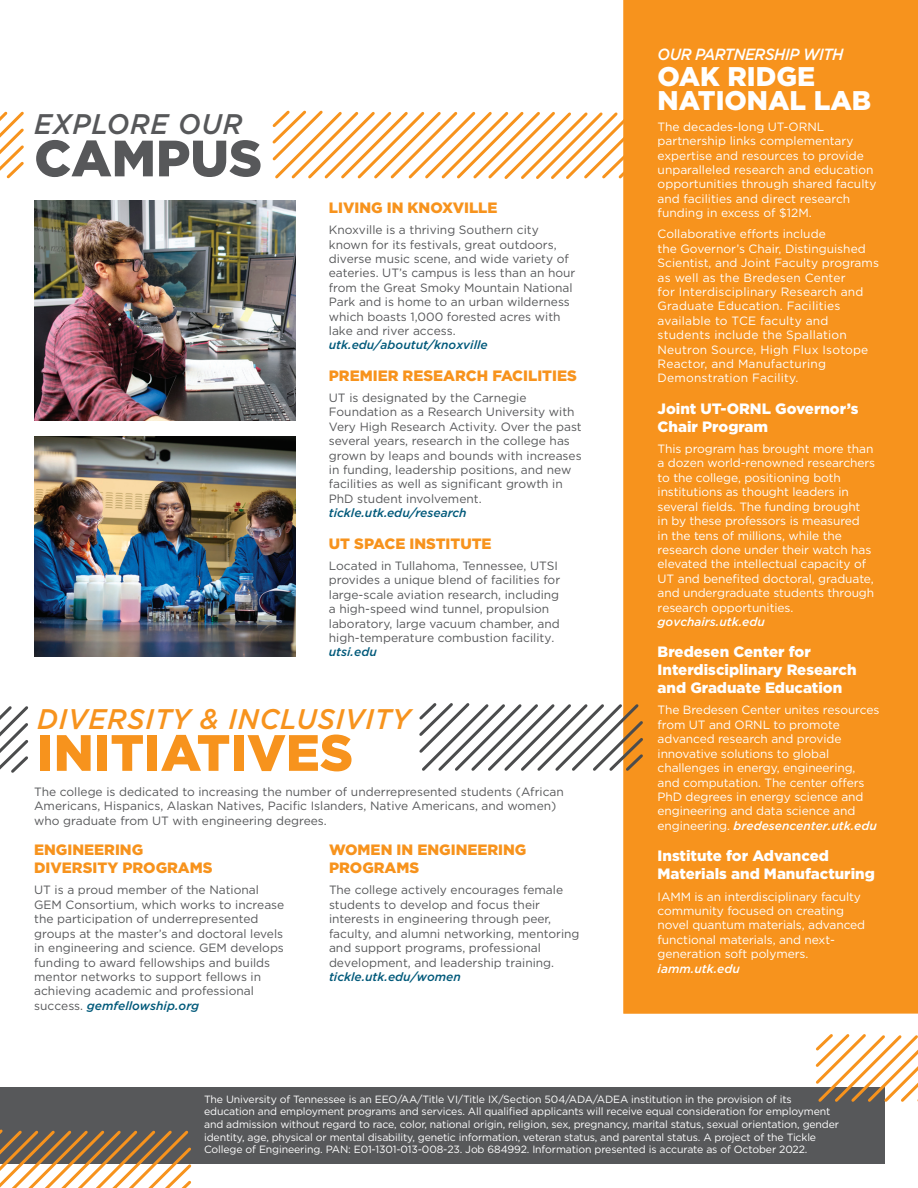
<style>
.page{position:relative;width:918px;height:1188px;background:#fff}
.page>*{position:absolute;margin:0;border:0;box-sizing:border-box;transform-origin:0 0}
.t1{font:900 51px "Gotham";color:#f7931d}
.t2{font:900 51px "Gotham";color:#57585a}
.t3{font:italic 500 28.35px "Gotham";letter-spacing:.03em;color:#f7931d;scale:.95 1}
.t4{font:italic 500 28.35px "Gotham";letter-spacing:.03em;color:#57585a;scale:.95 1}
.t5{font:900 27px/24px "Gotham";color:#fff}
.t6{font:italic 500 16.2px "Gotham";letter-spacing:-.03em;color:#fff;scale:.93 1}
.t7{font:900 15px/18px "Gotham";color:#fff}
.t8{font:900 15px/18px "Gotham";color:#f7931d}
.t9{font:12px/14.4px "Gotham";color:#57585a}
.t10{font:12px/14.4px "Gotham";letter-spacing:-.01em;color:#fff}
.t11{font:12px/14.4px "Gotham";letter-spacing:.015em;color:#fff}
.t12{font:italic 500 12px "Gotham";color:#fff}
.t13{font:10.5px/12.6px "Gotham";letter-spacing:-.01em;color:#fff}
.s1{font-weight:500;font-style:italic;color:#00597a}
.s2{font-weight:500;font-style:italic}
</style>
<div class="page">
<div style="left:0;top:1087px;width:884px;height:76px;background:#57585a"></div>
<svg style="left:0;top:1129px;width:194px;height:59px"></svg>
<div style="left:623px;top:0;width:295px;height:1014px;background:#f7931d"></div>
<img style="left:34px;top:201px;width:261px;height:220px">
<img style="left:34px;top:436px;width:261px;height:220px">
<svg style="left:0;top:111px;width:24px;height:68px"></svg>
<svg style="left:0;top:706px;width:29px;height:67px"></svg>
<svg style="left:419px;top:700px;width:227px;height:74px"></svg>
<svg style="left:272px;top:108px;width:367px;height:74px"></svg>
<svg style="left:815px;top:1034px;width:103px;height:71px"></svg>
<p class="t4" style="left:34px;top:106px;width:221px">EXPLORE OUR</p>
<p class="t2" style="left:34px;top:123px;width:230px">CAMPUS</p>
<p class="t8" style="left:329px;top:198px;width:170px">LIVING IN KNOXVILLE</p>
<p class="t9" style="left:329px;top:222px;width:248px">Knoxville is a thriving Southern city known for its festivals, great outdoors, diverse music scene, and wide variety of eateries. UT’s campus is less than an hour from the Great Smoky Mountain National Park and is home to an urban wilderness which boasts 1,000 forested acres with lake and river access. <span class="s1">utk.edu/aboutut/knoxville</span></p>
<p class="t8" style="left:329px;top:366px;width:250px">PREMIER RESEARCH FACILITIES</p>
<p class="t9" style="left:329px;top:390px;width:254px">UT is designated by the Carnegie Foundation as a Research University with Very High Research Activity. Over the past several years, research in the college has grown by leaps and bounds with increases in funding, leadership positions, and new facilities as well as significant growth in PhD student involvement. <span class="s1">tickle.utk.edu/research</span></p>
<p class="t8" style="left:329px;top:534px;width:164px">UT SPACE INSTITUTE</p>
<p class="t9" style="left:329px;top:558px;width:233px">Located in Tullahoma, Tennessee, UTSI provides a unique blend of facilities for large-scale aviation research, including a high-speed wind tunnel, propulsion laboratory, large vacuum chamber, and high-temperature combustion facility. <span class="s1">utsi.edu</span></p>
<p class="t3" style="left:37px;top:700px;width:394px">DIVERSITY &amp; INCLUSIVITY</p>
<p class="t1" style="left:37px;top:718px;width:318px">INITIATIVES</p>
<p class="t9" style="left:34px;top:784px;width:531px">The college is dedicated to increasing the number of underrepresented students (African<br>Americans, Hispanics, Alaskan Natives, Pacific Islanders, Native Americans, and women) who graduate from UT with engineering degrees.</p>
<p class="t8" style="left:34px;top:841px;width:180px">ENGINEERING<br>DIVERSITY PROGRAMS</p>
<p class="t9" style="left:34px;top:883px;width:252px">UT is a proud member of the National GEM Consortium, which works to increase the participation of underrepresented groups at the master’s and doctoral levels in engineering and science. GEM develops funding to award fellowships and builds mentor networks to support fellows in achieving academic and professional success. <span class="s1">gemfellowship.org</span></p>
<p class="t8" style="left:329px;top:841px;width:199px">WOMEN IN ENGINEERING<br>PROGRAMS</p>
<p class="t9" style="left:329px;top:883px;width:252px">The college actively encourages female students to develop and focus their interests in engineering through peer, faculty, and alumni networking, mentoring and support programs, professional development, and leadership training. <span class="s1">tickle.utk.edu/women</span></p>
<h3 class="t6" style="left:658px;top:44px;width:201px">OUR PARTNERSHIP WITH</h3>
<h3 class="t5" style="left:658px;top:64px;width:215px">OAK RIDGE<br>NATIONAL LAB</h3>
<p class="t10" style="left:658px;top:119px;width:220px">The decades-long UT-ORNL partnership links complementary expertise and resources to provide unparalleled research and education opportunities through shared faculty and facilities and direct research funding in excess of $12M.</p>
<p class="t11" style="left:658px;top:227px;width:223px">Collaborative efforts include<br>the Governor’s Chair, Distinguished<br>Scientist, and Joint Faculty programs as well as the Bredesen Center<br>for Interdisciplinary Research and<br>Graduate Education. Facilities available to TCE faculty and students include the Spallation<br>Neutron Source, High Flux Isotope<br>Reactor, and Manufacturing<br>Demonstration Facility.</p>
<p class="t7" style="left:658px;top:399px;width:202px">Joint UT-ORNL Governor’s<br>Chair Program</p>
<p class="t10" style="left:658px;top:441px;width:219px">This program has brought more than a dozen world-renowned researchers to the college, positioning both institutions as thought leaders in several fields. The funding brought<br>in by these professors is measured<br>in the tens of millions, while the research done under their watch has elevated the intellectual capacity of UT and benefited doctoral, graduate, and undergraduate students through research opportunities.</p>
<p class="t12" style="left:658px;top:614px;width:109px">govchairs.utk.edu</p>
<p class="t7" style="left:658px;top:643px;width:200px">Bredesen Center for<br>Interdisciplinary Research and Graduate Education</p>
<p class="t10" style="left:658px;top:703px;width:223px">The Bredesen Center unites resources from UT and ORNL to promote advanced research and provide innovative solutions to global challenges in energy, engineering, and computation. The center offers PhD degrees in energy science and engineering and data science and engineering. <span class="s2">bredesencenter.utk.edu</span></p>
<p class="t7" style="left:658px;top:847px;width:219px">Institute for Advanced<br>Materials and Manufacturing</p>
<p class="t10" style="left:658px;top:889px;width:209px">IAMM is an interdisciplinary faculty community focused on creating novel quantum materials, advanced functional materials, and next&shy;generation soft polymers.</p>
<p class="t12" style="left:658px;top:960px;width:84px">iamm.utk.edu</p>
<p class="t13" style="left:204px;top:1093px;width:637px">The University of Tennessee is an EEO/AA/Title VI/Title IX/Section 504/ADA/ADEA institution in the provision of its education and employment programs and services. All qualified applicants will receive equal consideration for employment and admission without regard to race, color, national origin, religion, sex, pregnancy, marital status, sexual orientation, gender identity, age, physical or mental disability, genetic information, veteran status, and parental status. A project of the Tickle College of Engineering. PAN: E01-1301-013-008-23. Job 684992. Information presented is accurate as of October 2022.</p>
</div>
